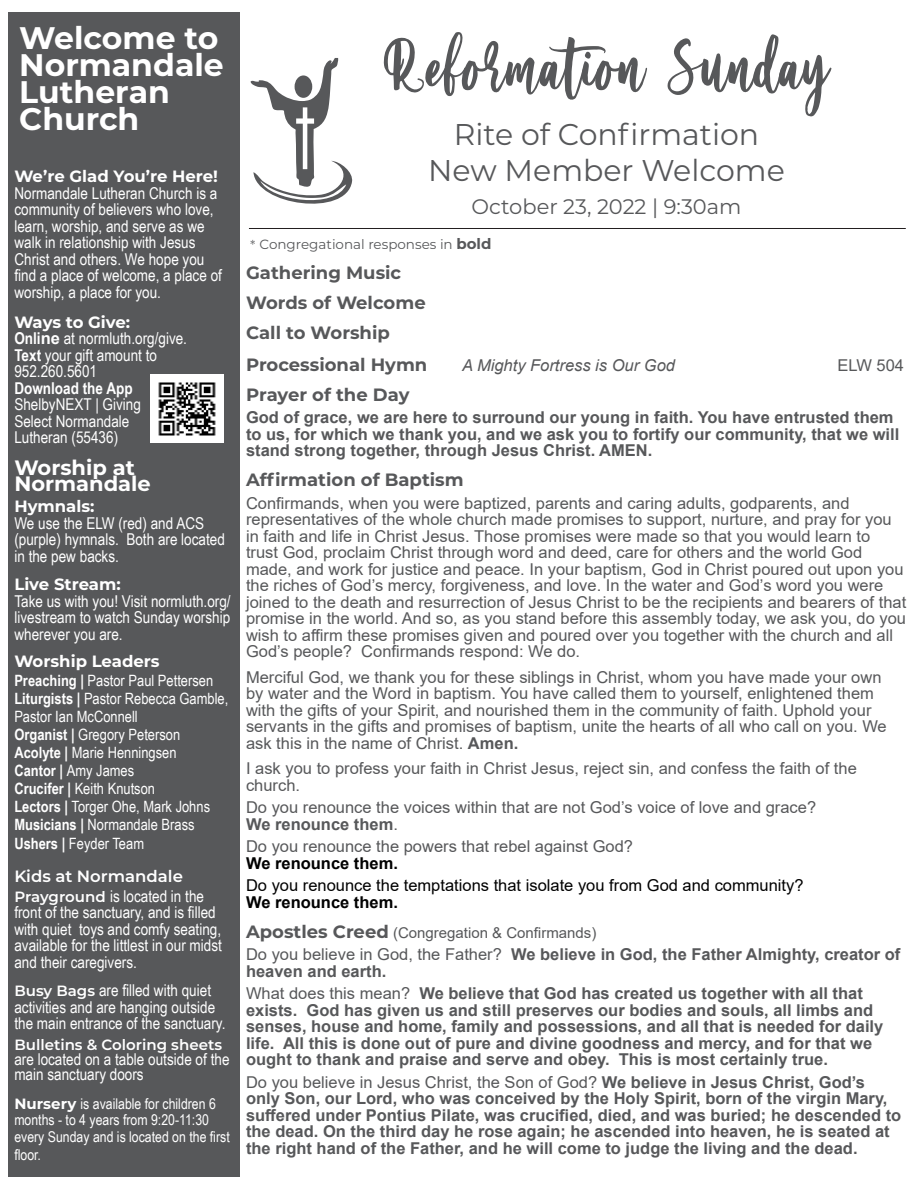
<style>
.page{position:relative;width:918px;height:1188px;background:#fff}
.page>*{position:absolute;margin:0;border:0;box-sizing:border-box;transform-origin:0 0}
.t1{font:72.45px "Serenity";color:#57585a}
.t2{font:700 31.2px "Montserrat";color:#fff}
.t3{font:30px "Montserrat";color:#57585a}
.t4{font:21px "Montserrat";color:#57585a}
.t5{font:700 20.85px "Montserrat";color:#fff}
.t6{font:700 17.85px "Montserrat";color:#57585a}
.t7{font:16.35px/16.5px "Arial";color:#57585a}
.t8{font:700 16.35px/16.5px "Arial";color:#57585a}
.t9{font:16.35px/16.5px "Arial Narrow";color:#fff}
.t10{font:700 16.35px "Montserrat";color:#fff}
.t11{font:16.35px "Arial";color:#000}
.t12{font:700 16.35px "Arial";color:#000}
.t13{font:italic 16.35px "Arial";color:#57585a}
.t14{font:600 16.35px "Montserrat";color:#fff}
.t15{font:700 16.35px "Arial Narrow";color:#fff}
.t16{font:15.6px/18px "Arial Narrow";color:#fff}
.t17{font:14.85px/16.5px "Arial Narrow";color:#fff}
.t18{font:14.85px "Arial";color:#57585a}
.t19{font:600 14.85px "Montserrat";color:#fff}
.t20{font:13.35px "Montserrat";color:#57585a}
.s1{font-weight:700}
.s2{font-family:"Arial";font-weight:700}
.s3{font-family:"Montserrat";font-weight:600;font-size:14.85px}
.s4{font-family:"Montserrat";font-weight:700}
.s5{font-family:"Optima LT Std"}
.s6{font-weight:700;font-size:14.85px}
.s7{font-weight:400}
.s8{font-family:"Montserrat";font-weight:700;font-size:17.85px}
</style>
<div class="page">
<div style="left:8px;top:12px;width:231px;height:1165px;background:#57585a"></div>
<hr style="left:249px;top:228px;width:657px;height:1px;background:#231f20">
<svg style="left:251px;top:58px;width:102px;height:146px"></svg>
<img style="left:151px;top:375px;width:73px;height:68px">
<p class="t2" style="left:19px;top:16px;width:201px">Welcome to</p>
<p class="t2" style="left:19px;top:43px;width:206px">Normandale</p>
<p class="t2" style="left:19px;top:70px;width:152px">Lutheran</p>
<p class="t2" style="left:19px;top:97px;width:122px">Church</p>
<p class="t10" style="left:14px;top:165px;width:205px">We’re Glad You’re Here!</p>
<p class="t9" style="left:14px;top:184px;width:209px">Normandale Lutheran Church is a community of believers who love, learn, worship, and serve as we walk in relationship with Jesus<br>Christ and others. We hope you find a place of welcome, a place of worship, a place for you.</p>
<p class="t10" style="left:14px;top:310px;width:117px">Ways to Give:</p>
<p class="t9" style="left:14px;top:329px;width:174px"><span class="s1">Onli</span><span class="s2">ne</span> at normluth.org/give.</p>
<p class="t9" style="left:14px;top:346px;width:144px"><span class="s1">Text</span> your gift amount to<br>952.260.5601</p>
<p class="t15" style="left:14px;top:375px;width:120px">Download the App</p>
<p class="t9" style="left:14px;top:395px;width:128px">ShelbyNEXT | Giving</p>
<p class="t9" style="left:14px;top:412px;width:117px">Select Normandale</p>
<p class="t9" style="left:14px;top:428px;width:105px">Lutheran (55436)</p>
<p class="t5" style="left:14px;top:452px;width:122px">Worship at</p>
<p class="t5" style="left:14px;top:469px;width:138px">Normandale</p>
<p class="t10" style="left:14px;top:495px;width:82px">Hymnals:</p>
<p class="t9" style="left:14px;top:514px;width:212px">We use the ELW (red) and ACS (purple) hymnals. Both are located in the pew backs.</p>
<p class="t10" style="left:14px;top:573px;width:108px">Live Stream:</p>
<p class="t9" style="left:14px;top:592px;width:218px;text-align:justify">Take us with you! Visit normluth.org/ livestream to watch Sunday worship wherever you are.</p>
<p class="t10" style="left:14px;top:649px;width:147px">Worship Leaders</p>
<p class="t16" style="left:14px;top:671px;width:200px"><span class="s1">Preaching |</span> Pastor Paul Pettersen</p>
<p class="t16" style="left:14px;top:689px;width:215px"><span class="s1">Liturgists |</span> Pastor Rebecca Gamble,<br>Pastor Ian McConnell</p>
<p class="t16" style="left:14px;top:725px;width:167px"><span class="s1">Organist |</span> Gregory Peterson</p>
<p class="t16" style="left:14px;top:743px;width:164px"><span class="s1">Acolyte |</span> Marie Henningsen</p>
<p class="t16" style="left:14px;top:761px;width:121px"><span class="s1">Cantor |</span> Amy James</p>
<p class="t16" style="left:14px;top:779px;width:142px"><span class="s1">Crucifer |</span> Keith Knutson</p>
<p class="t16" style="left:14px;top:797px;width:197px"><span class="s1">Lectors |</span> Torger Ohe, Mark Johns</p>
<p class="t16" style="left:14px;top:815px;width:182px"><span class="s1">Musicians |</span> Normandale Brass</p>
<p class="t16" style="left:14px;top:834px;width:131px"><span class="s1">Ushers |</span> Feyder Team</p>
<p class="t14" style="left:14px;top:865px;width:170px">Kids at Normandale</p>
<p class="t9" style="left:14px;top:887px;width:191px"><span class="s3">Prayground</span> is located in the</p>
<p class="t9" style="left:14px;top:903px;width:209px">front of the sanctuary, and is filled with quiet toys and comfy seating, available for the littlest in our midst and their caregivers.</p>
<p class="t9" style="left:14px;top:981px;width:213px"><span class="s3">Busy Bags</span> are filled with quiet activities and are hanging outside the main entrance of the sanctuary.</p>
<p class="t19" style="left:14px;top:1034px;width:209px">Bulletins &amp; Coloring sheets</p>
<p class="t9" style="left:14px;top:1051px;width:217px;line-height:15px">are located on a table outside of the main sanctuary doors</p>
<p class="t17" style="left:14px;top:1094px;width:217px"><span class="s4">Nursery</span> is available for children 6 months - to 4 years from 9:20-11:30 every Sunday and is located on the first</p>
<p class="t17" style="left:14px;top:1145px;width:28px">floor.</p>
<p class="t1" style="left:383px;top:19px;width:448px">Reformation Sunday</p>
<p class="t3" style="left:454px;top:113px;width:307px">Rite of Confirmation</p>
<p class="t3" style="left:428px;top:149px;width:358px">New Member Welcome</p>
<p class="t4" style="left:472px;top:192px;width:271px">October 23, 2022 | 9:30am</p>
<p class="t20" style="left:250px;top:235px;width:243px"><span class="s5">*</span> Congregational responses in <span class="s6">bold</span></p>
<p class="t6" style="left:246px;top:260px;width:157px">Gathering Music</p>
<p class="t6" style="left:246px;top:290px;width:181px">Words of Welcome</p>
<p class="t6" style="left:246px;top:320px;width:145px">Call to Worship</p>
<p class="t6" style="left:246px;top:351px;width:183px">Processional Hymn</p>
<p class="t13" style="left:462px;top:354px;width:215px">A Mighty Fortress is Our God</p>
<p class="t7" style="left:837px;top:356px;width:68px">ELW 504</p>
<p class="t6" style="left:246px;top:381px;width:165px">Prayer of the Day</p>
<p class="t8" style="left:246px;top:409px;width:655px">God of grace, we are here to surround our young in faith. You have entrusted them to us, for which we thank you, and we ask you to fortify our community, that we will stand strong together, through Jesus Christ. AMEN.</p>
<p class="t6" style="left:246px;top:467px;width:219px">Affirmation of Baptism</p>
<p class="t7" style="left:246px;top:494px;width:605px">Confirmands, when you were baptized, parents and caring adults, godparents, and</p>
<p class="t7" style="left:246px;top:511px;width:647px">representatives of the whole church made promises to support, nurture, and pray for you</p>
<p class="t7" style="left:246px;top:527px;width:662px">in faith and life in Christ Jesus. Those promises were made so that you would learn to trust God, proclaim Christ through word and deed, care for others and the world God made, and work for justice and peace. In your baptism, God in Christ poured out upon you the riches of God’s mercy, forgiveness, and love. In the water and God’s word you were joined to the death and resurrection of Jesus Christ to be the recipients and bearers of that promise in the world. And so, as you stand before this assembly today, we ask you, do you wish to affirm these promises given and poured over you together with the church and all God’s people? Confirmands respond: We do.</p>
<p class="t7" style="left:246px;top:668px;width:637px">Merciful God, we thank you for these siblings in Christ, whom you have made your own</p>
<p class="t7" style="left:246px;top:685px;width:629px">by water and the Word in baptism. You have called them to yourself, enlightened them with the gifts of your Spirit, and nourished them in the community of faith. Uphold your</p>
<p class="t7" style="left:246px;top:718px;width:642px">servants in the gifts and promises of baptism, unite the hearts of all who call on you. We ask this in the name of Christ. <span class="s1">Amen.</span></p>
<p class="t7" style="left:246px;top:760px;width:612px">I ask you to profess your faith in Christ Jesus, reject sin, and confess the faith of the church.</p>
<p class="t7" style="left:246px;top:799px;width:572px">Do you renounce the voices within that are not God’s voice of love and grace?</p>
<p class="t8" style="left:246px;top:816px;width:153px">We renounce them<span class="s7">.</span></p>
<p class="t7" style="left:246px;top:838px;width:389px">Do you renounce the powers that rebel against God?</p>
<p class="t12" style="left:246px;top:851px;width:153px">We renounce them.</p>
<p class="t11" style="left:246px;top:874px;width:559px">Do you renounce the temptations that isolate you from God and community?</p>
<p class="t12" style="left:246px;top:890px;width:153px">We renounce them.</p>
<p class="t18" style="left:246px;top:922px;width:352px"><span class="s8">Apostles Creed</span> (Congregation &amp; Confirmands)</p>
<p class="t8" style="left:246px;top:946px;width:656px"><span class="s7">Do you believe in God, the Father?</span> We believe in God, the Father Almighty, creator of heaven and earth.</p>
<p class="t8" style="left:246px;top:985px;width:618px"><span class="s7">What does this mean?</span> We believe that God has created us together with all that</p>
<p class="t8" style="left:246px;top:1002px;width:639px">exists. God has given us and still preserves our bodies and souls, all limbs and senses, house and home, family and possessions, and all that is needed for daily life. All this is done out of pure and divine goodness and mercy, and for that we ought to thank and praise and serve and obey. This is most certainly true.</p>
<p class="t7" style="left:246px;top:1073px;width:621px">Do you believe in Jesus Christ, the Son of God? <span class="s1">We believe in Jesus Christ, God’s</span></p>
<p class="t8" style="left:246px;top:1090px;width:657px">only Son, our Lord, who was conceived by the Holy Spirit, born of the virgin Mary, suffered under Pontius Pilate, was crucified, died, and was buried; he descended to the dead. On the third day he rose again; he ascended into heaven, he is seated at the right hand of the Father, and he will come to judge the living and the dead.</p>
</div>
